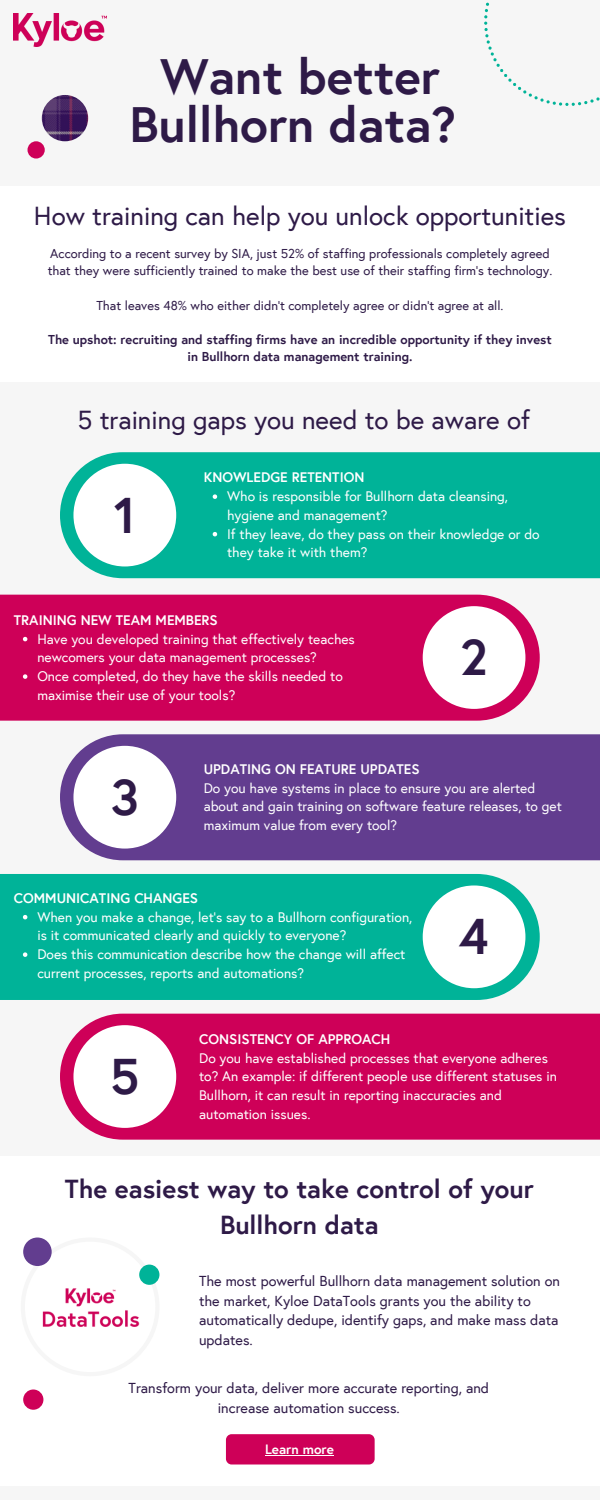
<style>
.page{position:relative;width:600px;height:1500px;background:#f6f6f6}
.page>*{position:absolute;margin:0;border:0;box-sizing:border-box;transform-origin:0 0}
.t1{font:700 50px "Europa";color:#2e1a47}
.t2{font:700 49.6px/48.7px "Europa";color:#2e1a47;text-align:center}
.t3{font:26px "Europa";color:#2e1a47}
.t4{font:700 26px/36px "Europa";color:#2e1a47;text-align:center}
.t5{font:14.4px/19.5px "Europa";color:#2e1a47}
.t6{font:13.8px/18.8px "Europa";color:#fff}
.t7{font:700 13.8px "Europa";color:#fff}
.t8{font:700 13.5px "Europa";color:#fff}
.t9{font:12.8px/17.2px "Europa";color:#2e1a47}
.t10{font:700 12.8px/17.2px "Europa";color:#2e1a47;text-align:center}
</style>
<div class="page">
<div style="left:60px;top:452px;width:540px;height:126px;background:#00b398"></div>
<div style="left:0;top:595px;width:540px;height:126px;background:#ce0058"></div>
<div style="left:60px;top:734px;width:540px;height:126px;background:#623d8f"></div>
<div style="left:0;top:874px;width:540px;height:126px;background:#00b398"></div>
<div style="left:60px;top:1014px;width:540px;height:126px;background:#ce0058"></div>
<div style="left:73px;top:464px;width:103px;height:102px;background:#fff;border-radius:50%"></div>
<div style="left:423px;top:606px;width:102px;height:103px;background:#fff;border-radius:50%"></div>
<div style="left:423px;top:885px;width:102px;height:103px;background:#fff;border-radius:50%"></div>
<div style="left:73px;top:746px;width:103px;height:103px;background:#fff;border-radius:50%"></div>
<div style="left:73px;top:1025px;width:103px;height:103px;background:#fff;border-radius:50%"></div>
<img style="left:14px;top:13px;width:92px;height:34px">
<div style="left:0;top:187px;width:600px;height:195px;background:#fff"></div>
<svg style="left:484px;top:3px;width:116px;height:103px"></svg>
<div style="left:0;top:1156px;width:600px;height:330px;background:#fff"></div>
<img style="left:23px;top:1237px;width:137px;height:90px">
<div style="left:28px;top:141px;width:17px;height:18px;background:#ce0058;border-radius:50%"></div>
<div style="left:226px;top:1434px;width:149px;height:31px;background:#ce0058;border-radius:6px"></div>
<hr style="left:265px;top:1455px;width:69px;height:1px;background:#fff">
<div style="left:23px;top:1238px;width:29px;height:28px;background:#623d8f;border-radius:50%"></div>
<div style="left:139px;top:1265px;width:20px;height:20px;background:#00b398;border-radius:50%"></div>
<div style="left:23px;top:1390px;width:20px;height:20px;background:#ce0058;border-radius:50%"></div>
<img style="left:42px;top:95px;width:46px;height:46px;border-radius:50%">
<svg style="left:213px;top:494px;width:4px;height:5px"></svg>
<svg style="left:213px;top:532px;width:4px;height:4px"></svg>
<svg style="left:23px;top:637px;width:4px;height:4px"></svg>
<svg style="left:23px;top:674px;width:4px;height:5px"></svg>
<svg style="left:23px;top:915px;width:4px;height:4px"></svg>
<svg style="left:23px;top:952px;width:4px;height:5px"></svg>
<h2 class="t2" style="left:129px;top:51px;width:328px">Want better<br>Bullhorn data?</h2>
<h3 class="t3" style="left:34px;top:199px;width:534px">How training can help you unlock opportunities</h3>
<p class="t9" style="left:48px;top:245px;width:506px">According to a recent survey by SIA, just 52% of staffing professionals completely agreed that they were sufficiently trained to make the best use of their staffing firm's technology.</p>
<p class="t9" style="left:96px;top:296px;width:409px">That leaves 48% who either didn't completely agree or didn't agree at all.</p>
<p class="t10" style="left:48px;top:331px;width:505px">The upshot: recruiting and staffing firms have an incredible opportunity if they invest in Bullhorn data management training.</p>
<h3 class="t3" style="left:78px;top:403px;width:454px">5 training gaps you need to be aware of</h3>
<h1 class="t1" style="left:114px;top:483px;width:24px">1</h1>
<p class="t7" style="left:204px;top:469px;width:162px">KNOWLEDGE RETENTION</p>
<p class="t6" style="left:227px;top:487px;width:314px">Who is responsible for Bullhorn data cleansing, hygiene and management?<br>If they leave, do they pass on their knowledge or do they take it with them?</p>
<p class="t7" style="left:14px;top:611px;width:205px">TRAINING NEW TEAM MEMBERS</p>
<p class="t6" style="left:37px;top:629px;width:319px">Have you developed training that effectively teaches newcomers your data management processes?<br>Once completed, do they have the skills needed to maximise their use of your tools?</p>
<h1 class="t1" style="left:460px;top:626px;width:29px">2</h1>
<h1 class="t1" style="left:111px;top:765px;width:30px">3</h1>
<p class="t7" style="left:204px;top:760px;width:217px">UPDATING ON FEATURE UPDATES</p>
<p class="t6" style="left:204px;top:778px;width:360px">Do you have systems in place to ensure you are alerted about and gain training on software feature releases, to get maximum value from every tool?</p>
<p class="t7" style="left:14px;top:889px;width:186px">COMMUNICATING CHANGES</p>
<p class="t6" style="left:37px;top:907px;width:377px">When you make a change, let's say to a Bullhorn configuration, is it communicated clearly and quickly to everyone?<br>Does this communication describe how the change will affect current processes, reports and automations?</p>
<h1 class="t1" style="left:459px;top:905px;width:31px">4</h1>
<h1 class="t1" style="left:110px;top:1045px;width:31px">5</h1>
<p class="t7" style="left:199px;top:1030px;width:193px">CONSISTENCY OF APPROACH</p>
<p class="t6" style="left:199px;top:1048px;width:359px">Do you have established processes that everyone adheres to? An example: if different people use different statuses in Bullhorn, it can result in reporting inaccuracies and automation issues.</p>
<h3 class="t4" style="left:65px;top:1171px;width:470px">The easiest way to take control of your<br>Bullhorn data</h3>
<p class="t5" style="left:199px;top:1272px;width:362px">The most powerful Bullhorn data management solution on the market, Kyloe DataTools grants you the ability to automatically dedupe, identify gaps, and make mass data updates.</p>
<p class="t5" style="left:129px;top:1379px;width:362px;text-align:center">Transform your data, deliver more accurate reporting, and increase automation success.</p>
<p class="t8" style="left:265px;top:1441px;width:70px">Learn more</p>
</div>
